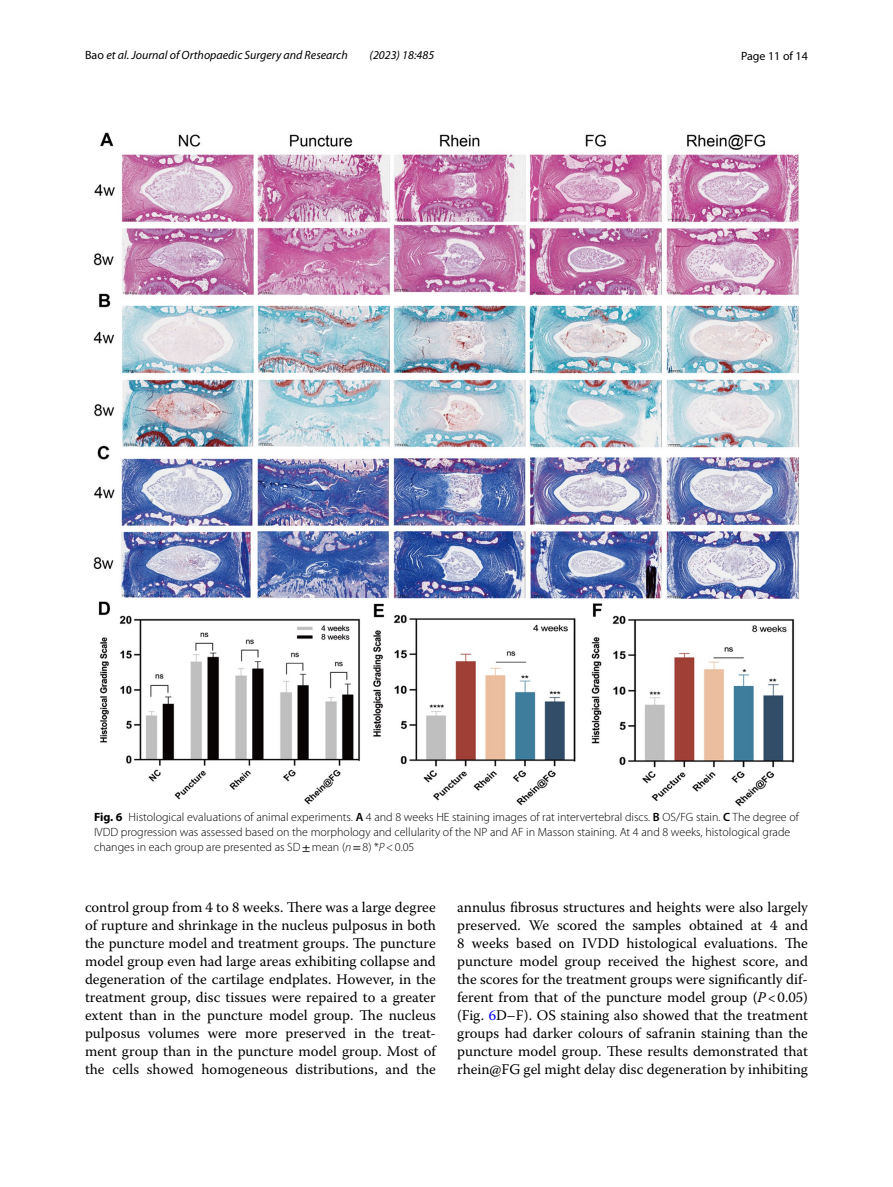
<style>
.page{position:relative;width:893px;height:1187px;background:#fff}
.page>*{position:absolute;margin:0;border:0;box-sizing:border-box;transform-origin:0 0}
.t1{font:14.7px/18px "Warnock Pro";color:#000;text-align:justify}
.t2{font:300 12px/15px "Myriad Pro";color:#000}
.t3{font:italic 12px "Myriad Pro";color:#000}
.t4{font:12px "Myriad Pro";color:#000}
.s1{font-style:normal}
.s2{font-weight:700}
.s3{font-weight:600}
.s4{font-family:"STIX";font-weight:400}
.s5{font-style:italic}
.s6{color:#00f}
</style>
<div class="page">
<img style="left:94px;top:133px;width:705px;height:673px">
<p class="t3" style="left:85px;top:48px;width:264px"><span class="s1">Bao</span> et al. Journal of Orthopaedic Surgery and Research</p>
<p class="t3" style="left:370px;top:48px;width:66px">(2023) 18:485</p>
<p class="t4" style="left:741px;top:48px;width:68px">Page 11 of 14</p>
<p class="t2" style="left:94px;top:809px;width:706px"><span class="s2">Fig. 6</span> Histological evaluations of animal experiments. <span class="s3">A</span> 4 and 8 weeks HE staining images of rat intervertebral discs. <span class="s3">B</span> OS/FG stain. <span class="s3">C</span> The degree of<br>IVDD progression was assessed based on the morphology and cellularity of the NP and AF in Masson staining. At 4 and 8 weeks, histological grade changes in each group are presented as SD<span class="s4">±</span>mean (<span class="s5">n</span><span class="s4">=</span>8) *<span class="s5">P</span>&lt;0.05</p>
<p class="t1" style="left:85px;top:897px;width:352px">control group from 4 to 8 weeks. There was a large degree of rupture and shrinkage in the nucleus pulposus in both the puncture model and treatment groups. The puncture model group even had large areas exhibiting collapse and degeneration of the cartilage endplates. However, in the treatment group, disc tissues were repaired to a greater extent than in the puncture model group. The nucleus pulposus volumes were more preserved in the treat&shy;ment group than in the puncture model group. Most of the cells showed homogeneous distributions, and the</p>
<p class="t1" style="left:457px;top:897px;width:352px">annulus fibrosus structures and heights were also largely preserved. We scored the samples obtained at 4 and 8 weeks based on IVDD histological evaluations. The puncture model group received the highest score, and the scores for the treatment groups were significantly dif&shy;ferent from that of the puncture model group (<span class="s5">P</span>&lt;0.05) (Fig. <span class="s6">6</span>D–F). OS staining also showed that the treatment groups had darker colours of safranin staining than the puncture model group. These results demonstrated that rhein@FG gel might delay disc degeneration by inhibiting</p>
</div>
